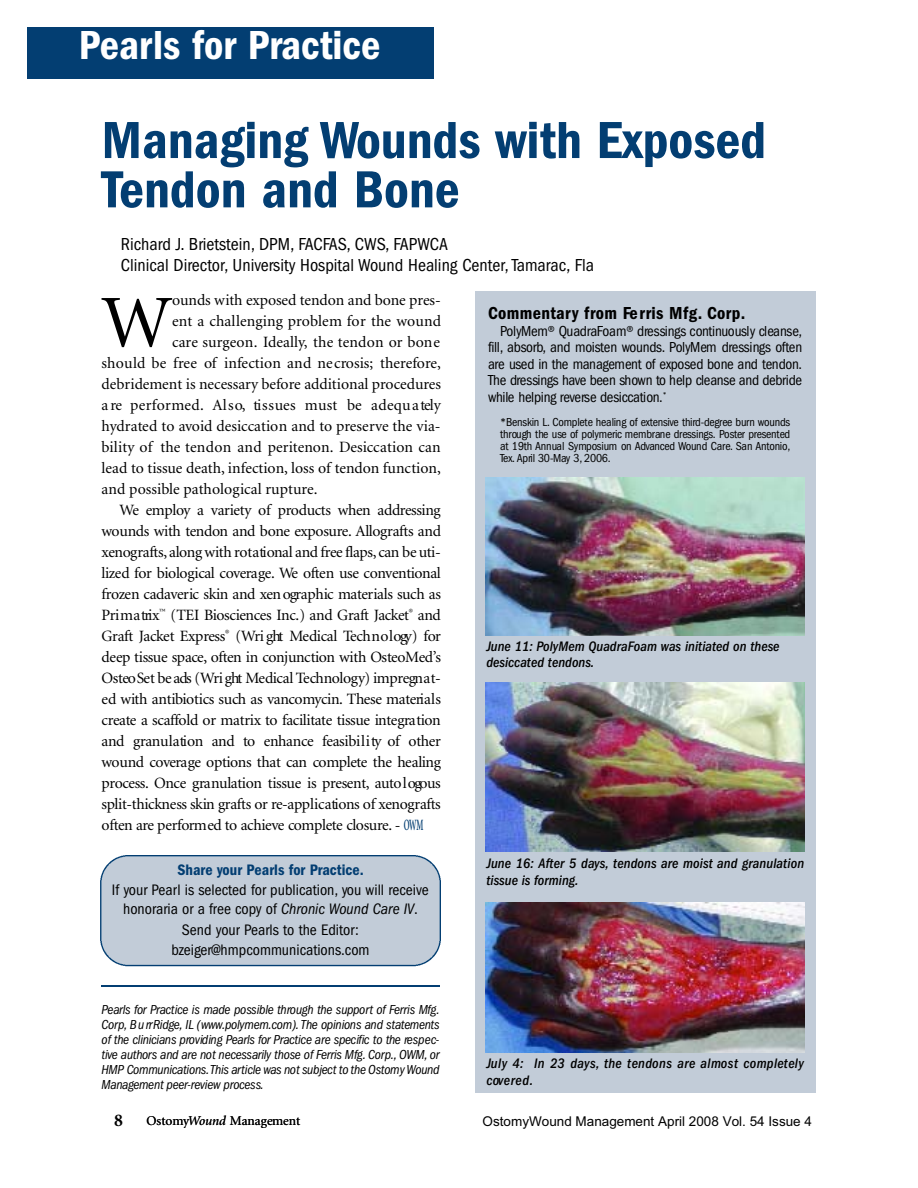
<style>
.page{position:relative;width:918px;height:1188px;background:#fff}
.page>*{position:absolute;margin:0;border:0;box-sizing:border-box;transform-origin:0 0}
.t1{font:74.85px "Minion";color:#000}
.t2{font:600 condensed 54px/49.3px "Franklin Gothic";color:#033e72}
.t3{font:600 condensed 42px "Franklin Gothic";color:#fff}
.t4{font:condensed 18px/21.6px "Franklin Gothic";color:#000}
.t5{font:600 condensed 18px "Franklin Gothic";letter-spacing:.02em;color:#000}
.t6{font:700 18px "Minion";color:#000}
.t7{font:15.75px "Minion";letter-spacing:-.02em;color:#000}
.t8{font:15.75px "Minion";color:#000}
.t9{font:condensed 15.75px/18.8px "Franklin Gothic";color:#000;text-align:center}
.t10{font:15.75px "Minion";letter-spacing:.005em;color:#000}
.t11{font:15.75px "Minion";letter-spacing:.01em;color:#000}
.t12{font:15.75px "Minion";letter-spacing:.015em;color:#000}
.t13{font:600 condensed 15.75px "Franklin Gothic";color:#033e72}
.t14{font:condensed 15px/16.5px "Franklin Gothic";letter-spacing:-.03em;color:#000;text-align:justify}
.t15{font:italic 500 condensed 14.25px/16.5px "Franklin Gothic";color:#000}
.t16{font:italic 500 condensed 14.25px/16.5px "Franklin Gothic";letter-spacing:.02em;color:#000}
.t17{font:italic condensed 13.5px/15px "Franklin Gothic";letter-spacing:-.015em;color:#000;text-align:justify}
.t18{font:13.5px "Arial";color:#000}
.t19{font:13.5px "Minion";color:#000}
.t20{font:condensed 12px/12px "Franklin Gothic";letter-spacing:-.025em;color:#000;text-align:justify}
.s1{font-weight:600;color:#033e72}
.s2{font-style:italic}
</style>
<div class="page">
<div style="left:27px;top:27px;width:406px;height:51px;background:#033e72"></div>
<hr style="left:102px;top:986px;width:338px;height:1px;background:#033e72">
<div style="left:475px;top:291px;width:341px;height:801px;background:#c2ccd8"></div>
<img style="left:485px;top:477px;width:320px;height:158px">
<img style="left:485px;top:683px;width:320px;height:168px">
<img style="left:485px;top:902px;width:320px;height:150px">
<div style="left:100px;top:855px;width:341px;height:111px;background:#c2ccd8"></div>
<h3 class="t3" style="left:79px;top:31px;width:303px">Pearls for Practice</h3>
<h2 class="t2" style="left:102px;top:120px;width:666px">Managing Wounds with Exposed<br>Tendon and Bone</h2>
<p class="t4" style="left:121px;top:235px;width:475px">Richard J. Brietstein, DPM, FACFAS, CWS, FAPWCA<br>Clinical Director, University Hospital Wound Healing Center, Tamarac, Fla</p>
<h1 class="t1" style="left:102px;top:294px;width:72px">W</h1>
<p class="t7" style="left:172px;top:294px;width:270px">ounds with exposed tendon and bone pres-</p>
<p class="t10" style="left:172px;top:315px;width:270px">ent a challenging problem for the wound</p>
<p class="t10" style="left:172px;top:335px;width:270px">care surgeon. Ideally, the tendon or bone</p>
<p class="t8" style="left:102px;top:357px;width:341px">should be free of infection and necrosis; therefore,</p>
<p class="t7" style="left:102px;top:378px;width:341px">debridement is necessary before additional procedures</p>
<p class="t12" style="left:102px;top:398px;width:341px">a re perform ed . Al s o, ti s sues must be adequ a tely</p>
<p class="t8" style="left:102px;top:420px;width:341px">hydrated to avoid desiccation and to preserve the via-</p>
<p class="t11" style="left:102px;top:441px;width:341px">bility of the tendon and peritenon. Desiccation can</p>
<p class="t8" style="left:102px;top:461px;width:341px">lead to tissue death, infection, loss of tendon function,</p>
<p class="t8" style="left:102px;top:483px;width:217px">and possible pathological rupture.</p>
<p class="t7" style="left:120px;top:504px;width:323px">We em p loy a va riety of produ cts wh en ad d re ssin g</p>
<p class="t7" style="left:102px;top:525px;width:341px">wounds with ten don and bone ex po su re . Allografts and</p>
<p class="t7" style="left:102px;top:546px;width:341px">xen ogra fts, a long with ro ta tional and free flaps,can be uti-</p>
<p class="t7" style="left:102px;top:567px;width:341px">lized for bio logical covera ge . We often use conven tion a l</p>
<p class="t7" style="left:102px;top:588px;width:341px">frozen cad averic skin and xen ogra phic materials su ch as</p>
<p class="t7" style="left:102px;top:609px;width:341px">Prim a trix<sup>™</sup> (TEI Bio sc ien ces Inc.) and Graft Jacket<sup>®</sup> a n d</p>
<p class="t7" style="left:102px;top:630px;width:341px">Graft Jacket Ex pre ss<sup>®</sup> (Wri ght Medical Tech n o logy) for</p>
<p class="t7" style="left:102px;top:650px;width:341px">deep tissue space , often in con ju n ction with Osteo Med ’s</p>
<p class="t7" style="left:102px;top:672px;width:341px">O steo Set be ads (Wri ght Medical Tech n o logy) impregn a t-</p>
<p class="t7" style="left:102px;top:693px;width:341px">ed with antibio tics su ch as va n comyc in . These materia ls</p>
<p class="t7" style="left:102px;top:713px;width:341px">c re a te a scaffold or matrix to fac ilita te tissue integra tion</p>
<p class="t7" style="left:102px;top:735px;width:341px">and gra nu la tion and to en h a n ce fe a sibi l i ty of o th er</p>
<p class="t7" style="left:102px;top:756px;width:341px">wound covera ge options that can com p lete the healing</p>
<p class="t7" style="left:102px;top:777px;width:341px">proce ss. O n ce gra nu la tion tissue is pre sen t, a uto l ogo u s</p>
<p class="t7" style="left:102px;top:798px;width:341px">sp lit- th ickness skin grafts or re - a pp lic a tions of xen ogra fts</p>
<p class="t7" style="left:102px;top:819px;width:324px">often are perform ed to ach ieve com p lete clo su re . - <span class="s1">OW M</span></p>
<p class="t13" style="left:177px;top:865px;width:188px">Share your Pearls for Practice.</p>
<p class="t9" style="left:112px;top:882px;width:318px">If your Pearl is selected for publication, you will receive honoraria or a free copy of <span class="s2">Chronic Wound Care IV</span>.</p>
<p class="t9" style="left:171px;top:921px;width:200px;line-height:20.1px">Send your Pearls to the Editor: bzeiger@hmpcommunications.com</p>
<p class="t17" style="left:102px;top:1003px;width:340px">Pearls for Practice is made possible through the support of Ferris Mfg.<br>C o rp , B u rrRidge , IL (www.p o ly m e m .c o m ). The opinions and statements of the clinicians providing Pearls for Practice are specific to the re s p e c&shy;tive authors and are not necessarily those of Ferris Mfg. C o rp ., OW M , o r H M P C o m m u n ic a tio n s .This article was not subject to the Ostomy Wo u n d M a n a gement peer-review process.</p>
<p class="t6" style="left:114px;top:1113px;width:10px">8</p>
<p class="t19" style="left:147px;top:1116px;width:155px">Ostomy<span class="s2">Wound</span> Management</p>
<p class="t5" style="left:488px;top:307px;width:259px">C o m m e n ta ry from Fe rris Mfg. C o rp .</p>
<p class="t14" style="left:488px;top:324px;width:316px;text-indent:12px">PolyMem® QuadraFoam® dressings continuously cleanse, fill, a b s o rb, and moisten wo u n d s . PolyMem dressings often are used in the management of exposed bone and tendon.<br>The dressings have been shown to help cleanse and debride while helping reverse desiccation.<sup>*</sup></p>
<p class="t20" style="left:500px;top:417px;width:292px">*Benskin L. Complete healing of extensive third-degree burn wo u n d s through the use of polymeric membrane dressings. Poster presented at 19th Annual Symposium on A dvanced Wound Care. San A n to n io , Te x. April 30-May 3, 2 0 0 6 .</p>
<p class="t15" style="left:486px;top:639px;width:295px">June 11: PolyMem QuadraFoam was initiated on these desiccated tendons.</p>
<p class="t15" style="left:486px;top:856px;width:319px">June 16: After 5 days, tendons are moist and granulation tissue is forming.</p>
<p class="t16" style="left:486px;top:1057px;width:319px">July 4: In 23 day s , the tendons are almost completely c ov e r e d .</p>
<p class="t18" style="left:483px;top:1117px;width:331px">OstomyWound Management April 2008 Vol. 54 Issue 4</p>
</div>
